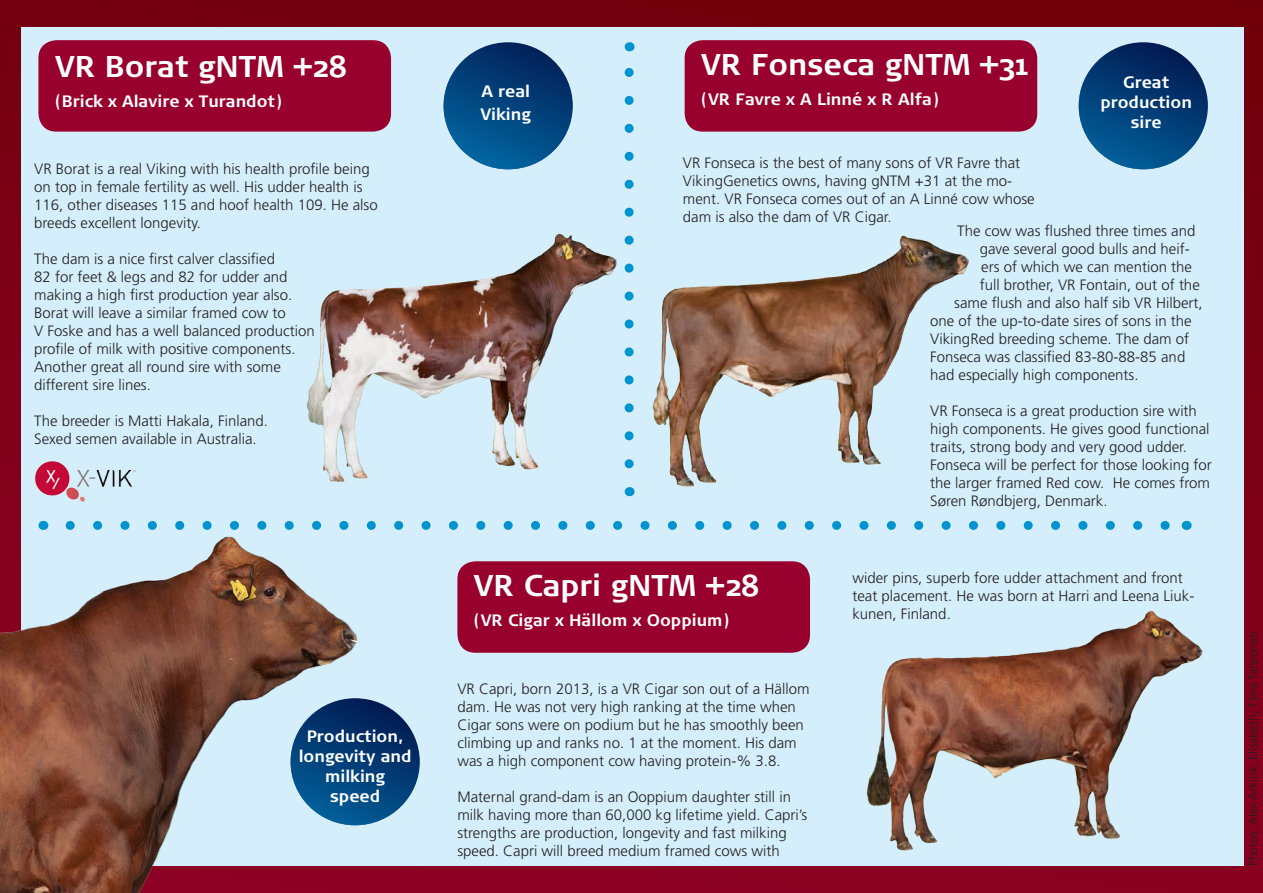
<style>
.page{position:relative;width:1263px;height:893px;background:#fff}
.page>*{position:absolute;margin:0;border:0;box-sizing:border-box;transform-origin:0 0}
.t1{font:700 30px "Signa Normal";color:#fff}
.t2{font:700 16.5px "Signa Normal";color:#fff}
.t3{font:300 15px/18px "Frutiger LT Std";color:#231f20}
.t4{font:300 12px "Frutiger LT Std";color:#231f20}
</style>
<div class="page">
<div style="left:0;top:0;width:1263px;height:893px;background:linear-gradient(to bottom,#72000e,#880020)"></div>
<div style="left:21px;top:27px;width:1223px;height:839px;background:#d4effb"></div>
<div style="left:38px;top:40px;width:353px;height:92px;background:#98012d;border-radius:18px"></div>
<img style="left:306px;top:233px;width:309px;height:247px">
<img style="left:615px;top:235px;width:354px;height:261px">
<img style="left:866px;top:611px;width:337px;height:240px">
<img style="left:0;top:480px;width:408px;height:413px">
<div style="left:685px;top:40px;width:352px;height:92px;background:#98012d;border-radius:18px"></div>
<div style="left:457px;top:561px;width:353px;height:92px;background:#98012d;border-radius:18px"></div>
<svg style="left:444px;top:42px;width:129px;height:127px"></svg>
<svg style="left:291px;top:698px;width:129px;height:127px"></svg>
<svg style="left:1079px;top:42px;width:129px;height:127px"></svg>
<svg style="left:625px;top:68px;width:9px;height:396px"></svg>
<svg style="left:70px;top:521px;width:1100px;height:9px"></svg>
<img style="left:34px;top:461px;width:101px;height:41px">
<p class="t1" style="left:55px;top:49px;width:294px">VR Borat gNTM +28</p>
<p class="t2" style="left:55px;top:91px;width:229px">(Brick x Alavire x Turandot)</p>
<p class="t3" style="left:34px;top:160px;width:345px">VR Borat is a real Viking with his health profile being on top in female fertility as well. His udder health is 116, other diseases 115 and hoof health 109. He also breeds excellent longevity.</p>
<p class="t3" style="left:34px;top:250px;width:242px">The dam is a nice first calver classified</p>
<p class="t3" style="left:34px;top:268px;width:255px">82 for feet &amp; legs and 82 for udder and</p>
<p class="t3" style="left:34px;top:286px;width:260px">making a high first production year also.</p>
<p class="t3" style="left:34px;top:304px;width:253px">Borat will leave a similar framed cow to</p>
<p class="t3" style="left:34px;top:322px;width:282px">V Foske and has a well balanced production</p>
<p class="t3" style="left:34px;top:340px;width:263px">profile of milk with positive components.</p>
<p class="t3" style="left:34px;top:358px;width:248px">Another great all round sire with some</p>
<p class="t3" style="left:34px;top:376px;width:118px">different sire lines.</p>
<p class="t3" style="left:34px;top:412px;width:235px">The breeder is Matti Hakala, Finland.</p>
<p class="t3" style="left:34px;top:430px;width:224px">Sexed semen available in Australia.</p>
<p class="t2" style="left:307px;top:727px;width:98px">Production,</p>
<p class="t2" style="left:299px;top:747px;width:114px">longevity and</p>
<p class="t2" style="left:325px;top:766px;width:61px">milking</p>
<p class="t2" style="left:330px;top:786px;width:52px">speed</p>
<p class="t2" style="left:481px;top:82px;width:50px">A real</p>
<p class="t2" style="left:480px;top:104px;width:52px">Viking</p>
<p class="t1" style="left:701px;top:47px;width:328px">VR Fonseca gNTM +31</p>
<p class="t2" style="left:701px;top:90px;width:239px">(VR Favre x A Linné x R Alfa)</p>
<p class="t2" style="left:1123px;top:73px;width:48px">Great</p>
<p class="t2" style="left:1100px;top:93px;width:93px">production</p>
<p class="t2" style="left:1131px;top:113px;width:32px">sire</p>
<p class="t3" style="left:683px;top:154px;width:353px">VR Fonseca is the best of many sons of VR Favre that VikingGenetics owns, having gNTM +31 at the mo&shy;ment. VR Fonseca comes out of an A Linné cow whose dam is also the dam of VR Cigar.</p>
<p class="t3" style="left:957px;top:222px;width:240px">The cow was flushed three times and</p>
<p class="t3" style="left:980px;top:240px;width:212px">gave several good bulls and heif-</p>
<p class="t3" style="left:981px;top:258px;width:212px">ers of which we can mention the</p>
<p class="t3" style="left:980px;top:276px;width:222px">full brother, VR Fontain, out of the</p>
<p class="t3" style="left:954px;top:294px;width:250px">same flush and also half sib VR Hilbert,</p>
<p class="t3" style="left:930px;top:312px;width:263px">one of the up-to-date sires of sons in the</p>
<p class="t3" style="left:930px;top:330px;width:261px">VikingRed breeding scheme. The dam of</p>
<p class="t3" style="left:930px;top:348px;width:257px">Fonseca was classified 83-80-88-85 and</p>
<p class="t3" style="left:930px;top:366px;width:210px">had especially high components.</p>
<p class="t3" style="left:930px;top:402px;width:283px">VR Fonseca is a great production sire with high components. He gives good functional traits, strong body and very good udder.<br>Fonseca will be perfect for those looking for the larger framed Red cow. He comes from Søren Røndbjerg, Denmark.</p>
<p class="t1" style="left:474px;top:567px;width:287px">VR Capri gNTM +28</p>
<p class="t2" style="left:474px;top:610px;width:257px">(VR Cigar x Hällom x Ooppium)</p>
<p class="t3" style="left:457px;top:680px;width:354px">VR Capri, born 2013, is a VR Cigar son out of a Hällom dam. He was not very high ranking at the time when Cigar sons were on podium but he has smoothly been climbing up and ranks no. 1 at the moment. His dam was a high component cow having protein-% 3.8.</p>
<p class="t3" style="left:457px;top:788px;width:351px">Maternal grand-dam is an Ooppium daughter still in milk having more than 60,000 kg lifetime yield. Capri’s strengths are production, longevity and fast milking speed. Capri will breed medium framed cows with</p>
<p class="t3" style="left:852px;top:569px;width:343px">wider pins, superb fore udder attachment and front teat placement. He was born at Harri and Leena Liuk&shy;kunen, Finland.</p>
<p class="t4" style="left:1246px;top:866px;width:237px;rotate:-90deg">Photos: Alex Arkink, Elisabeth, Tiina Tahvonen</p>
</div>
